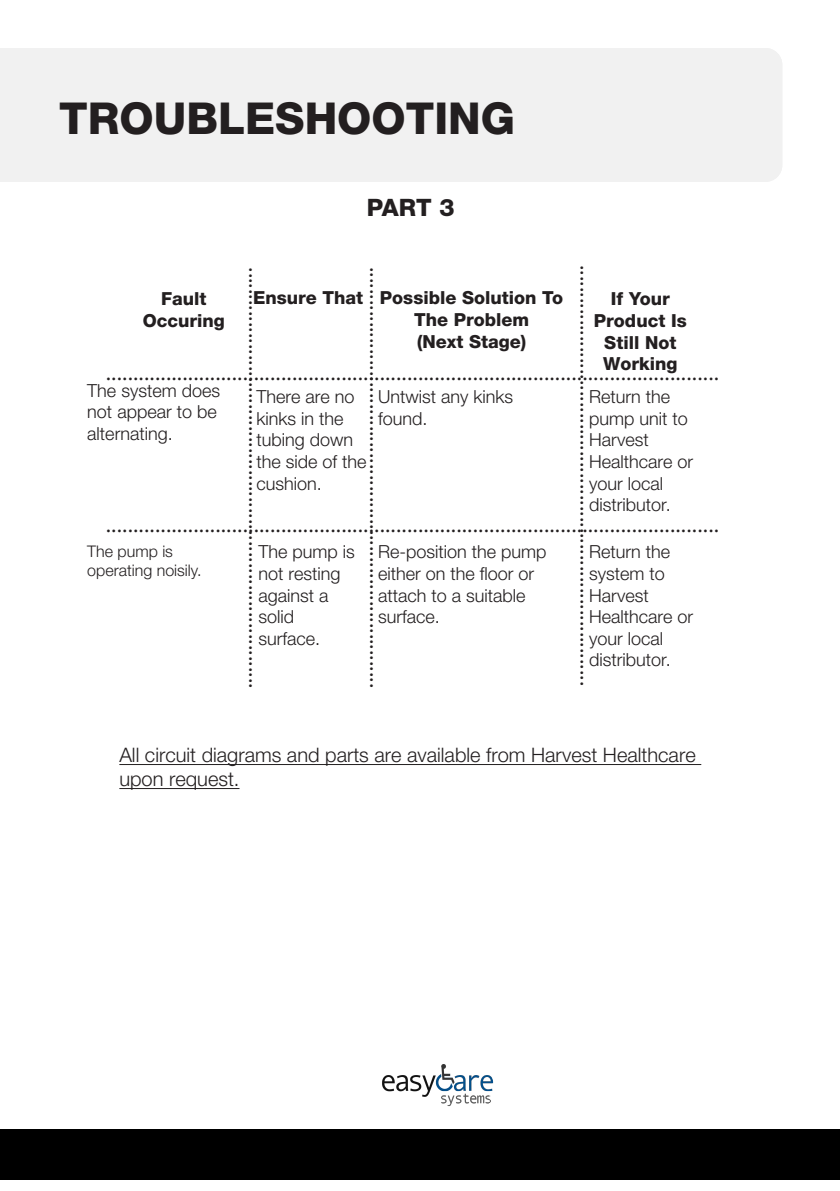
<style>
.page{position:relative;width:840px;height:1191px;background:#fff}
.page>*{position:absolute;margin:0;border:0;box-sizing:border-box;transform-origin:0 0}
.t1{font:800 44px "Helvetica Neue";color:#231f20}
.t2{font:24px "Minion Pro";color:#231f20}
.t3{font:800 24px "Helvetica Neue";color:#231f20}
.t4{font:300 20px/24px "Helvetica Neue";color:#231f20}
.t5{font:300 18px/21.6px "Helvetica Neue";color:#231f20}
.t6{font:800 18px/21.6px "Helvetica Neue";color:#231f20;text-align:center}
.t7{font:300 16px "Helvetica Neue";color:#231f20}
</style>
<div class="page">
<hr style="left:119px;top:764px;width:582px;height:1px;background:#231f20">
<hr style="left:119px;top:788px;width:120px;height:1px;background:#231f20">
<div style="left:0;top:48px;width:781px;height:134px;background:#f1f1f1"></div>
<div style="left:0;top:1129px;width:839px;height:50px;background:#000"></div>
<img style="left:382px;top:1064px;width:112px;height:42px">
<p class="t1" style="left:59px;top:92px;width:457px">TROUBLESHOOTING</p>
<p class="t1" style="left:59px;top:92px;width:626px">DISINFECTION PROCEDURE</p>
<p class="t3" style="left:366px;top:193px;width:89px">PART 3</p>
<p class="t2" style="left:394px;top:267px;width:423px;rotate:90deg">.............................................................................</p>
<p class="t2" style="left:604px;top:265px;width:423px;rotate:90deg">.............................................................................</p>
<p class="t2" style="left:273px;top:267px;width:423px;rotate:90deg">.............................................................................</p>
<p class="t6" style="left:143px;top:288px;width:84px">Fault<br>Occuring</p>
<p class="t6" style="left:253px;top:287px;width:112px">Ensure That</p>
<p class="t6" style="left:380px;top:287px;width:185px">Possible Solution To</p>
<p class="t6" style="left:593px;top:288px;width:94px">If Your<br>Product Is<br>Still Not<br>Working</p>
<p class="t6" style="left:414px;top:309px;width:117px">The Problem</p>
<p class="t6" style="left:417px;top:330px;width:111px">(Next Stage)</p>
<p class="t2" style="left:106px;top:356px;width:614px">................................................................................................................</p>
<p class="t5" style="left:87px;top:379px;width:134px">The system does not appear to be alternating.</p>
<p class="t5" style="left:256px;top:385px;width:112px">There are no kinks in the tubing down the side of the</p>
<p class="t5" style="left:256px;top:472px;width:67px">cushion.</p>
<p class="t5" style="left:378px;top:385px;width:136px">Untwist any kinks</p>
<p class="t5" style="left:378px;top:407px;width:51px">found.</p>
<p class="t5" style="left:588px;top:385px;width:100px">Return the pump unit to<br>Harvest</p>
<p class="t5" style="left:588px;top:450px;width:106px">Healthcare or your local</p>
<p class="t5" style="left:588px;top:493px;width:83px">distributor.</p>
<p class="t2" style="left:106px;top:509px;width:614px">................................................................................................................</p>
<p class="t7" style="left:87px;top:541px;width:87px">The pump is</p>
<p class="t7" style="left:87px;top:560px;width:116px">operating noisily.</p>
<p class="t5" style="left:258px;top:540px;width:98px">The pump is not resting against a</p>
<p class="t5" style="left:258px;top:605px;width:37px">solid</p>
<p class="t5" style="left:258px;top:627px;width:63px">surface.</p>
<p class="t5" style="left:378px;top:540px;width:170px">Re-position the pump</p>
<p class="t5" style="left:378px;top:562px;width:158px">either on the floor or attach to a suitable surface.</p>
<p class="t5" style="left:588px;top:540px;width:83px">Return the</p>
<p class="t5" style="left:588px;top:562px;width:77px">system to</p>
<p class="t5" style="left:588px;top:584px;width:61px">Harvest</p>
<p class="t5" style="left:588px;top:605px;width:106px">Healthcare or</p>
<p class="t5" style="left:588px;top:627px;width:76px">your local</p>
<p class="t5" style="left:588px;top:648px;width:83px">distributor.</p>
<p class="t4" style="left:119px;top:742px;width:577px">All circuit diagrams and parts are available from Harvest Healthcare upon request.</p>
</div>
